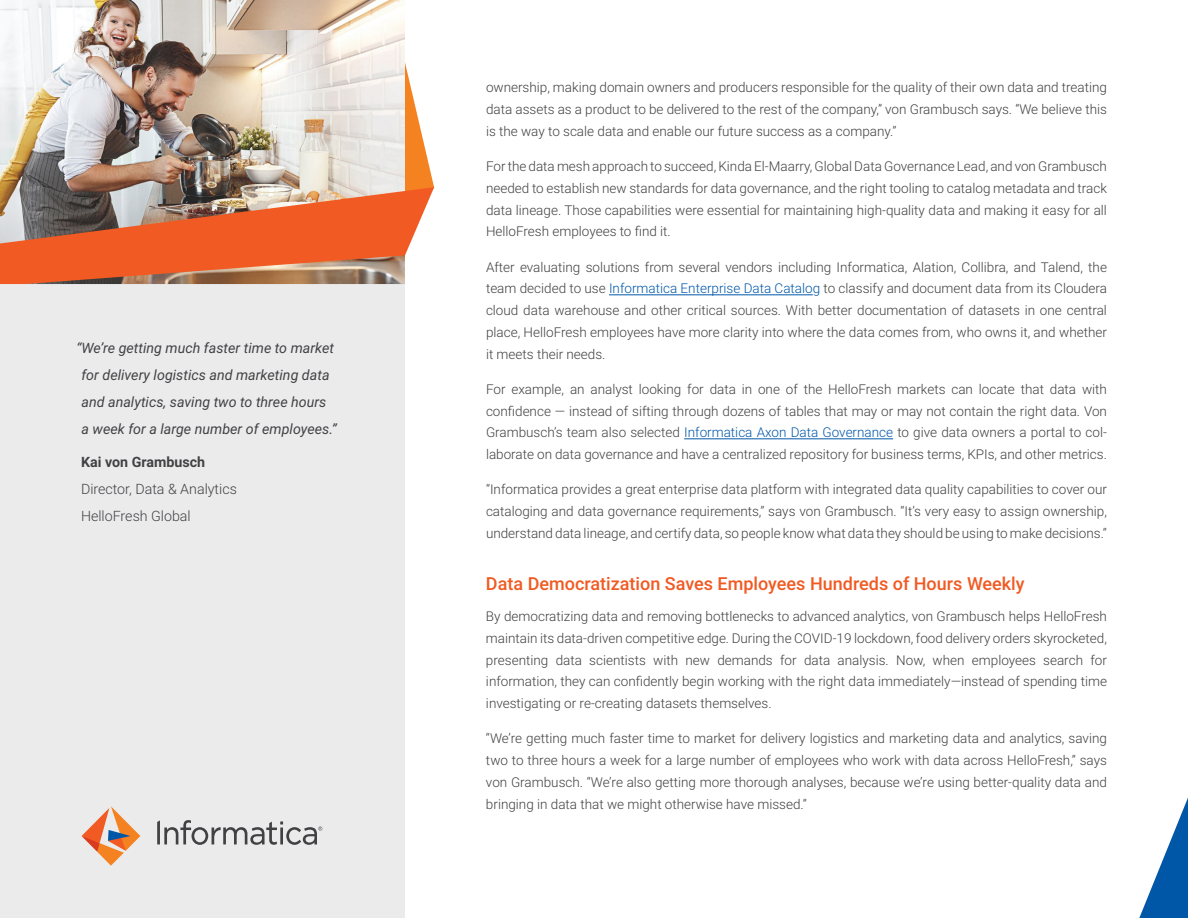
<style>
.page{position:relative;width:1188px;height:918px;background:#fff}
.page>*{position:absolute;margin:0;border:0;box-sizing:border-box;transform-origin:0 0}
.t1{font:500 18px "Roboto";color:#f15a22}
.t2{font:italic 14.25px/27px "Roboto";color:#414042;text-align:center}
.t3{font:300 14.25px/27px "Roboto";color:#414042}
.t4{font:700 14.25px "Roboto";color:#414042}
.t5{font:300 13.5px/21.8px "Roboto";color:#414042;text-align:justify}
.s1{color:#0057a8}
</style>
<div class="page">
<div style="left:0;top:129px;width:405px;height:789px;background:#ebebec"></div>
<img style="left:0;top:0;width:405px;height:44px">
<img style="left:0;top:44px;width:434px;height:240px">
<hr style="left:609px;top:295px;width:204px;height:1px;background:#0057a8">
<hr style="left:684px;top:439px;width:209px;height:1px;background:#0057a8">
<svg style="left:1139px;top:798px;width:49px;height:120px"></svg>
<svg style="left:82px;top:806px;width:58px;height:60px"></svg>
<svg style="left:157px;top:820px;width:165px;height:25px"></svg>
<p class="t2" style="left:76px;top:334px;width:262px">“We’re getting much faster time to market for delivery logistics and marketing data and analytics, saving two to three hours<br>a week for a large number of employees.”</p>
<p class="t4" style="left:81px;top:452px;width:126px">Kai von Grambusch</p>
<p class="t3" style="left:81px;top:475px;width:157px">Director, Data &amp; Analytics<br>HelloFresh Global</p>
<p class="t5" style="left:486px;top:76px;width:622px">ownership, making domain owners and producers responsible for the quality of their own data and treating data assets as a product to be delivered to the rest of the company,” von Grambusch says. “We believe this is the way to scale data and enable our future success as a company.”</p>
<p class="t5" style="left:486px;top:155px;width:622px">For the data mesh approach to succeed, Kinda El-Maarry, Global Data Governance Lead, and von Grambusch needed to establish new standards for data governance, and the right tooling to catalog metadata and track data lineage. Those capabilities were essential for maintaining high-quality data and making it easy for all HelloFresh employees to find it.</p>
<p class="t5" style="left:486px;top:255px;width:623px">After evaluating solutions from several vendors including Informatica, Alation, Collibra, and Talend, the team decided to use <span class="s1">Informatica Enterprise Data Catalog</span> to classify and document data from its Cloudera cloud data warehouse and other critical sources. With better documentation of datasets in one central place, HelloFresh employees have more clarity into where the data comes from, who owns it, and whether it meets their needs.</p>
<p class="t5" style="left:486px;top:378px;width:623px">For example, an analyst looking for data in one of the HelloFresh markets can locate that data with confidence — instead of sifting through dozens of tables that may or may not contain the right data. Von Grambusch’s team also selected <span class="s1">Informatica Axon Data Governance</span> to give data owners a portal to col&shy;laborate on data governance and have a centralized repository for business terms, KPIs, and other metrics.</p>
<p class="t5" style="left:486px;top:478px;width:623px">“Informatica provides a great enterprise data platform with integrated data quality capabilities to cover our cataloging and data governance requirements,” says von Grambusch. “It’s very easy to assign ownership, understand data lineage, and certify data, so people know what data they should be using to make decisions.”</p>
<h1 class="t1" style="left:486px;top:571px;width:540px">Data Democratization Saves Employees Hundreds of Hours Weekly</h1>
<p class="t5" style="left:486px;top:605px;width:623px">By democratizing data and removing bottlenecks to advanced analytics, von Grambusch helps HelloFresh maintain its data-driven competitive edge. During the COVID-19 lockdown, food delivery orders skyrocketed, presenting data scientists with new demands for data analysis. Now, when employees search for information, they can confidently begin working with the right data immediately—instead of spending time investigating or re-creating datasets themselves.</p>
<p class="t5" style="left:486px;top:727px;width:623px">“We’re getting much faster time to market for delivery logistics and marketing data and analytics, saving two to three hours a week for a large number of employees who work with data across HelloFresh,” says von Grambusch. “We’re also getting more thorough analyses, because we’re using better-quality data and bringing in data that we might otherwise have missed.”</p>
</div>
